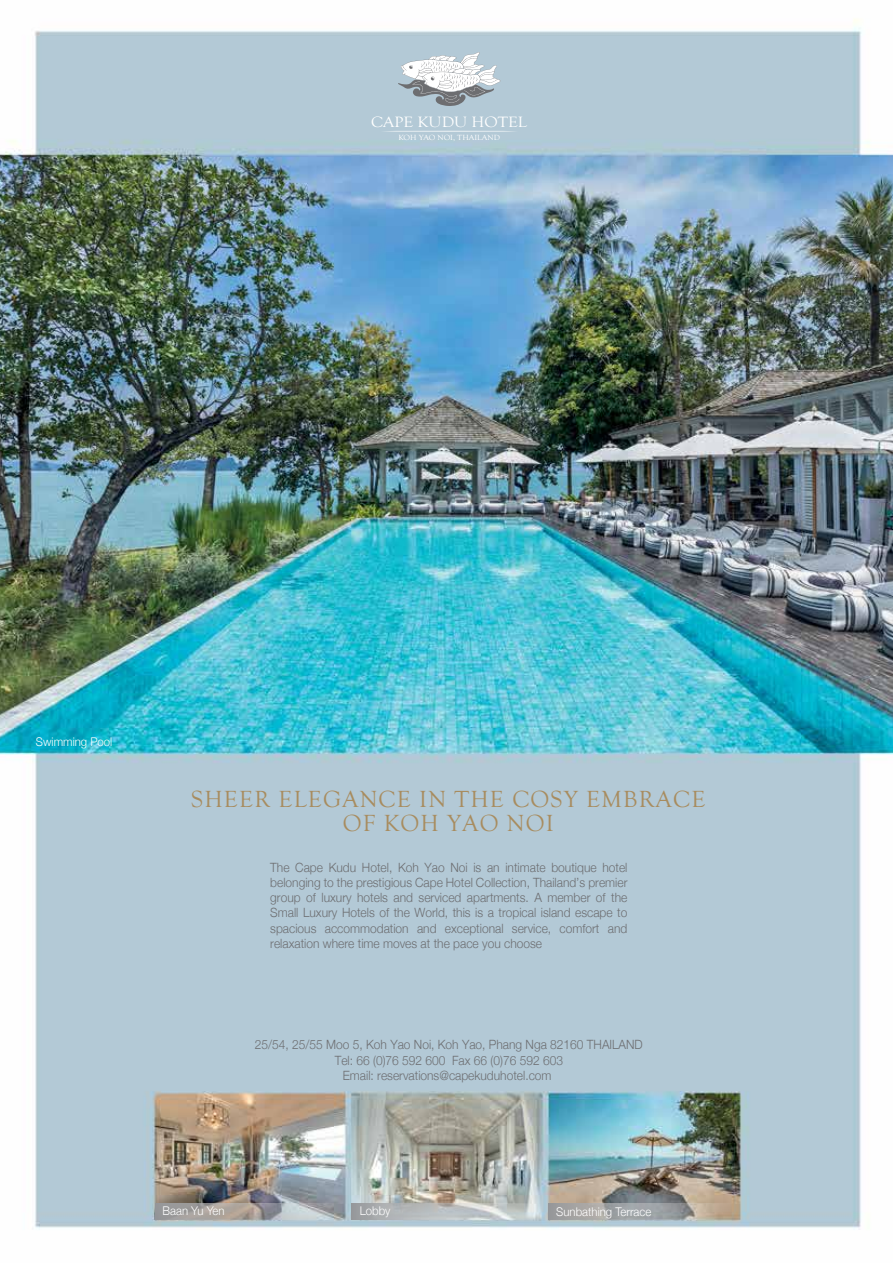
<style>
.page{position:relative;width:893px;height:1263px;background:#fff}
.page>*{position:absolute;margin:0;border:0;box-sizing:border-box;transform-origin:0 0}
.t1{font:24px/24px "Goudy Old Style T";letter-spacing:.05em;color:#a88c5f;text-align:center}
.t2{font:15.45px "Goudy Old Style T";color:#fff;scale:1.1 1}
.t3{font:300 12.75px/15.3px "Helvetica Neue";color:#6d6e71;text-align:center;scale:.94 1}
.t4{font:300 12px "Helvetica Neue";color:#fff;scale:.95 1}
.t5{font:7.65px "Goudy Old Style T";color:#fff;scale:1.1 1}
</style>
<div class="page">
<img style="left:0;top:19px;width:893px;height:1211px">
<hr style="left:381px;top:131px;width:137px;height:1px;background:#fff;border-radius:50%">
<svg style="left:398px;top:52px;width:103px;height:54px"></svg>
<svg style="left:155px;top:1204px;width:190px;height:15px;background:#a7a5a5"></svg>
<svg style="left:351px;top:1204px;width:190px;height:15px;background:#bbbfc0"></svg>
<svg style="left:548px;top:1204px;width:191px;height:15px;background:#a6a29e"></svg>
<p class="t2" style="left:371px;top:114px;width:143px">CAPE KUDU HOTEL</p>
<p class="t5" style="left:399px;top:133px;width:94px">KOH YAO NOI, THAILAND</p>
<p class="t4" style="left:36px;top:734px;width:82px">Swimming Pool</p>
<h1 class="t1" style="left:191px;top:788px;width:516px">SHEER ELEGANCE IN THE COSY EMBRACE<br>OF KOH YAO NOI</h1>
<p class="t3" style="left:270px;top:859px;width:381px;text-align:justify">The Cape Kudu Hotel, Koh Yao Noi is an intimate boutique hotel belonging to the prestigious Cape Hotel Collection, Thailand’s premier group of luxury hotels and serviced apartments. A member of the Small Luxury Hotels of the World, this is a tropical island escape to spacious accommodation and exceptional service, comfort and relaxation where time moves at the pace you choose</p>
<p class="t3" style="left:255px;top:1037px;width:414px">25/54, 25/55 Moo 5, Koh Yao Noi, Koh Yao, Phang Nga 82160 THAILAND<br>Tel: 66 (0)76 592 600 Fax 66 (0)76 592 603<br>Email: reservations@capekuduhotel.com</p>
<p class="t4" style="left:163px;top:1203px;width:67px">Baan Yu Yen</p>
<p class="t4" style="left:360px;top:1203px;width:34px">Lobby</p>
<p class="t4" style="left:556px;top:1204px;width:102px">Sunbathing Terrace</p>
</div>
